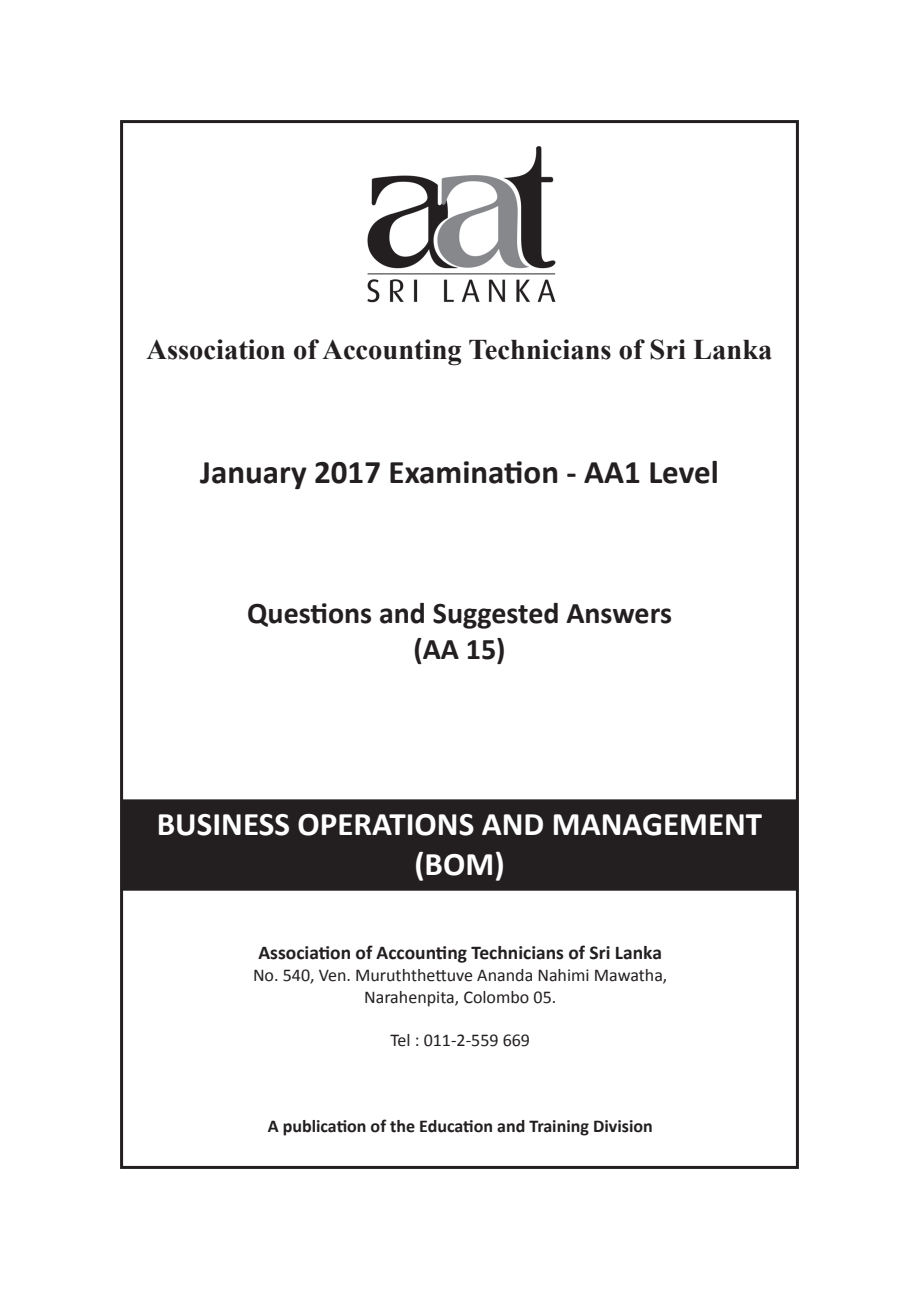
<style>
.page{position:relative;width:919px;height:1289px;background:#fff}
.page>*{position:absolute;margin:0;border:0;box-sizing:border-box;transform-origin:0 0}
.t1{font:700 33px "Calibri";color:#fff}
.t2{font:700 33px "Calibri";color:#231f20}
.t3{font:700 30px "Calibri";color:#231f20}
.t4{font:700 28.5px "Times New Roman";color:#231f20}
.t5{font:700 19.5px "Calibri";color:#231f20}
.t6{font:18px "Calibri";color:#231f20}
.t7{font:700 18px "Calibri";color:#231f20}
</style>
<div class="page">
<div style="left:122px;top:800px;width:675px;height:90px;background:#231f20"></div>
<div style="left:121px;top:799px;width:677px;height:91px;border:2px solid #231f20"></div>
<img style="left:367px;top:146px;width:189px;height:157px">
<p class="t4" style="left:146px;top:329px;width:627px">Association of Accounting Technicians of Sri Lanka</p>
<p class="t2" style="left:200px;top:452px;width:520px">January 2017 Examination - AA1 Level</p>
<p class="t3" style="left:247px;top:594px;width:426px">Questions and Suggested Answers</p>
<p class="t3" style="left:413px;top:630px;width:94px">(AA 15)</p>
<p class="t1" style="left:157px;top:803px;width:607px">BUSINESS OPERATIONS AND MANAGEMENT</p>
<p class="t1" style="left:414px;top:843px;width:92px">(BOM)</p>
<p class="t5" style="left:258px;top:940px;width:405px">Association of Accounting Technicians of Sri Lanka</p>
<p class="t6" style="left:253px;top:963px;width:416px">No. 540, Ven. Muruththettuve Ananda Nahimi Mawatha,</p>
<p class="t6" style="left:364px;top:985px;width:194px">Narahenpita, Colombo 05.</p>
<p class="t6" style="left:390px;top:1028px;width:141px">Tel : 011-2-559 669</p>
<p class="t7" style="left:268px;top:1115px;width:386px">A publication of the Education and Training Division</p>
</div>
